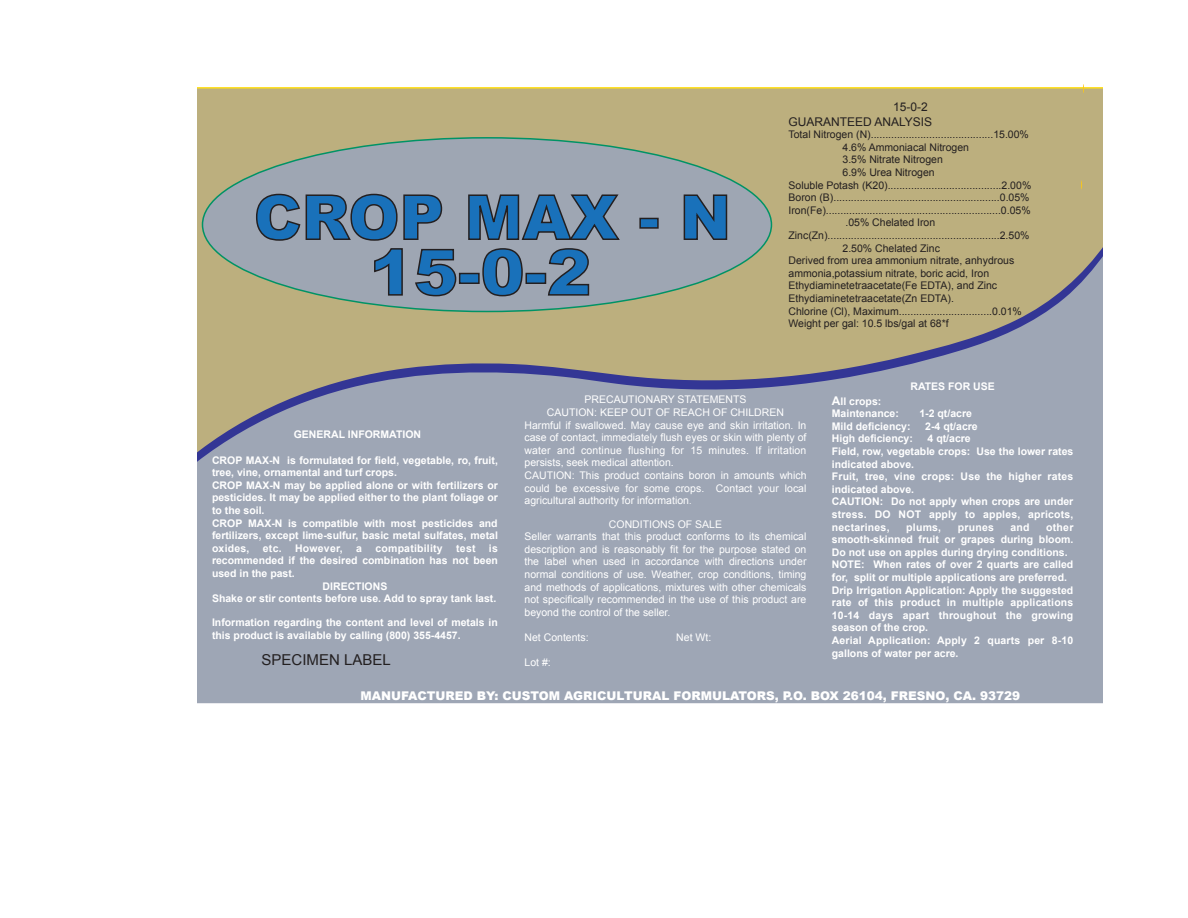
<style>
.page{position:relative;width:1188px;height:918px;background:#fff}
.page>*{position:absolute;margin:0;border:0;box-sizing:border-box;transform-origin:0 0}
.t1{font:900 63.15px "Arial";color:#1971ba;scale:1.05 1}
.t2{font:900 61.5px "Arial";color:#1971ba}
.t3{font:15px "Arial";color:#231f20}
.t4{font:900 12px "Arial";color:#fff}
.t5{font:12px/14.4px "Arial";color:#231f20}
.t6{font:700 10.5px/12.6px "Arial";color:#fff}
.t7{font:10.5px/12.6px "Arial";color:#fff}
.t8{font:10.5px "Arial";color:#231f20}
.t9{font:700 10.5px "Arial";letter-spacing:.02em;color:#fff}
.s1{font-size:9px}
.s2{font-size:12px}
</style>
<div class="page">
<div style="left:169px;top:87px;width:953px;height:600px;background:#bcaf7e;border:2px solid #ffdf1b"></div>
<div style="left:202px;top:138px;width:569px;height:173px;background:#9ea6b3;border-radius:50%"></div>
<svg style="left:197px;top:242px;width:907px;height:461px;fill:#9ea6b5"></svg>
<svg style="left:468px;top:194px;width:152px;height:46px"></svg>
<div style="left:639px;top:218px;width:20px;height:11px;border:2px solid #231f20"></div>
<svg style="left:683px;top:194px;width:45px;height:46px"></svg>
<div style="left:175px;top:703px;width:954px;height:26px;background:#fff;border:2px solid #fff"></div>
<div style="left:160px;top:80px;width:37px;height:674px;background:#fff"></div>
<svg style="left:255px;top:193px;width:202px;height:104px"></svg>
<div style="left:459px;top:273px;width:21px;height:11px;border:2px solid #231f20"></div>
<svg style="left:482px;top:247px;width:42px;height:50px"></svg>
<div style="left:525px;top:273px;width:21px;height:11px;border:2px solid #231f20"></div>
<svg style="left:547px;top:247px;width:43px;height:49px"></svg>
<div style="left:180px;top:720px;width:943px;height:38px;background:#fff"></div>
<div style="left:1104px;top:80px;width:40px;height:625px;background:#fff"></div>
<h2 class="t2" style="left:254px;top:173px;width:479px">CROP MAX - N</h2>
<h1 class="t1" style="left:369px;top:226px;width:213px">15-0-2</h1>
<p class="t5" style="left:789px;top:100px;width:145px;text-indent:105px">15-0-2<br>GUARANTEED ANALYSIS</p>
<p class="t8" style="left:789px;top:128px;width:242px">Total Nitrogen (N)..........................................15.00%</p>
<p class="t8" style="left:843px;top:140px;width:128px">4.6% Ammoniacal Nitrogen</p>
<p class="t8" style="left:843px;top:153px;width:102px">3.5% Nitrate Nitrogen</p>
<p class="t8" style="left:843px;top:166px;width:94px">6.9% Urea Nitrogen</p>
<p class="t8" style="left:789px;top:178px;width:244px">Soluble Potash (K20).......................................2.00%</p>
<p class="t8" style="left:789px;top:191px;width:243px">Boron (B).........................................................0.05%</p>
<p class="t8" style="left:789px;top:203px;width:244px">Iron(Fe)............................................................0.05%</p>
<p class="t8" style="left:845px;top:216px;width:91px">.05% Chelated Iron</p>
<p class="t8" style="left:789px;top:229px;width:243px">Zinc(Zn)...........................................................2.50%</p>
<p class="t8" style="left:843px;top:241px;width:99px">2.50% Chelated Zinc</p>
<p class="t8" style="left:789px;top:254px;width:227px">Derived from urea ammonium nitrate, anhydrous</p>
<p class="t8" style="left:789px;top:266px;width:202px">ammonia,potassium nitrate, boric acid, Iron</p>
<p class="t8" style="left:789px;top:279px;width:210px">Ethydiaminetetraacetate(Fe EDTA), and Zinc</p>
<p class="t8" style="left:789px;top:292px;width:167px">Ethydiaminetetraacetate(Zn EDTA).</p>
<p class="t8" style="left:789px;top:304px;width:235px">Chlorine (Cl), Maximum................................0.01%</p>
<p class="t8" style="left:789px;top:317px;width:162px">Weight per gal: 10.5 lbs/gal at 68*f</p>
<p class="t6" style="left:910px;top:381px;width:86px">RATES FOR USE</p>
<p class="t6" style="left:294px;top:429px;width:129px">GENERAL INFORMATION</p>
<p class="t6" style="left:212px;top:454px;width:287px">CROP MAX-N is formulated for field, vegetable, ro, fruit, tree, vine, ornamental and turf crops.<br>CROP MAX-N may be applied alone or with fertilizers or pesticides. It may be applied either to the plant foliage or to the soil.<br>CROP MAX-N is compatible with most pesticides and fertilizers, except lime-sulfur, basic metal sulfates, metal oxides,</p>
<p class="t6" style="left:263px;top:542px;width:20px">etc.</p>
<p class="t9" style="left:295px;top:541px;width:49px">However,</p>
<p class="t6" style="left:356px;top:542px;width:7px">a</p>
<p class="t9" style="left:375px;top:541px;width:69px">compatibility</p>
<p class="t6" style="left:456px;top:542px;width:21px">test</p>
<p class="t6" style="left:489px;top:542px;width:10px">is</p>
<p class="t6" style="left:212px;top:555px;width:287px">recommended if the desired combination has not been</p>
<p class="t6" style="left:212px;top:567px;width:84px">used in the past.</p>
<p class="t6" style="left:323px;top:580px;width:66px">DIRECTIONS</p>
<p class="t6" style="left:212px;top:593px;width:286px">Shake or stir contents before use. Add to spray tank last.</p>
<p class="t6" style="left:212px;top:617px;width:287px">Information regarding the content and level of metals in this product is available by calling (800) 355-4457.</p>
<h3 class="t3" style="left:262px;top:650px;width:131px">SPECIMEN LABEL</h3>
<p class="t7" style="left:585px;top:393px;width:163px">PRECAUTIONARY STATEMENTS</p>
<p class="t7" style="left:547px;top:406px;width:239px">CAUTION: KEEP OUT OF REACH OF CHILDREN</p>
<p class="t7" style="left:525px;top:419px;width:283px">Harmful if swallowed. May cause eye and skin irritation. In</p>
<p class="t7" style="left:525px;top:431px;width:283px">case of contact, immediately flush eyes or skin with plenty of</p>
<p class="t7" style="left:525px;top:444px;width:283px">water and continue flushing for 15 minutes. If irritation</p>
<p class="t7" style="left:525px;top:456px;width:151px">persists, seek medical attention.</p>
<p class="t7" style="left:525px;top:469px;width:283px">CAUTION: This product contains boron in amounts which</p>
<p class="t7" style="left:525px;top:482px;width:284px">could be excessive for some crops. Contact your local</p>
<p class="t7" style="left:525px;top:494px;width:169px">agricultural authority for information<span class="s1">.</span></p>
<p class="t7" style="left:525px;top:518px;width:283px;text-indent:84px">CONDITIONS OF SALE<br>Seller warrants that this product conforms to its chemical description and is reasonably fit for the purpose stated on the label when used in accordance with directions under normal conditions of use. Weather, crop conditions, timing and methods of applications, mixtures with other chemicals not specifically recommended in the use of this product are beyond the control of the seller.</p>
<p class="t7" style="left:525px;top:631px;width:66px">Net Contents:</p>
<p class="t7" style="left:676px;top:631px;width:37px">Net Wt:</p>
<p class="t7" style="left:525px;top:656px;width:28px">Lot #:</p>
<p class="t6" style="left:832px;top:395px;width:69px"><span class="s2">A</span>ll crops:<br>Maintenance:</p>
<p class="t6" style="left:919px;top:408px;width:54px">1-2 qt/acre</p>
<p class="t6" style="left:832px;top:420px;width:80px">Mild deficiency:</p>
<p class="t6" style="left:925px;top:420px;width:54px">2-4 qt/acre</p>
<p class="t6" style="left:832px;top:433px;width:83px">High deficiency:</p>
<p class="t6" style="left:832px;top:433px;width:243px;text-indent:96px">4 qt/acre<br>Field, row, vegetable crops: Use the lower rates indicated above.<br>Fruit, tree, vine crops: Use the higher rates indicated above.<br>CAUTION: Do not apply when crops are under stress. DO NOT apply to apples, apricots, nectarines,</p>
<p class="t6" style="left:832px;top:521px;width:243px;text-indent:214px">other smooth-skinned fruit or grapes during bloom.<br>Do not use on apples during drying conditions.<br>NOTE: When rates of over 2 quarts are called for, split or multiple applications are preferred.<br>Drip Irrigation Application: Apply the suggested rate of this product in multiple applications 10-14 days apart throughout the growing season of the crop.<br>Aerial Application: Apply 2 quarts per 8-10 gallons of water per acre.</p>
<p class="t6" style="left:906px;top:521px;width:36px">plums,</p>
<p class="t6" style="left:958px;top:521px;width:38px">prunes</p>
<p class="t6" style="left:1011px;top:521px;width:21px">and</p>
<p class="t4" style="left:361px;top:687px;width:661px">MANUFACTURED BY: CUSTOM AGRICULTURAL FORMULATORS, P.O. BOX 26104, FRESNO, CA. 93729</p>
</div>
